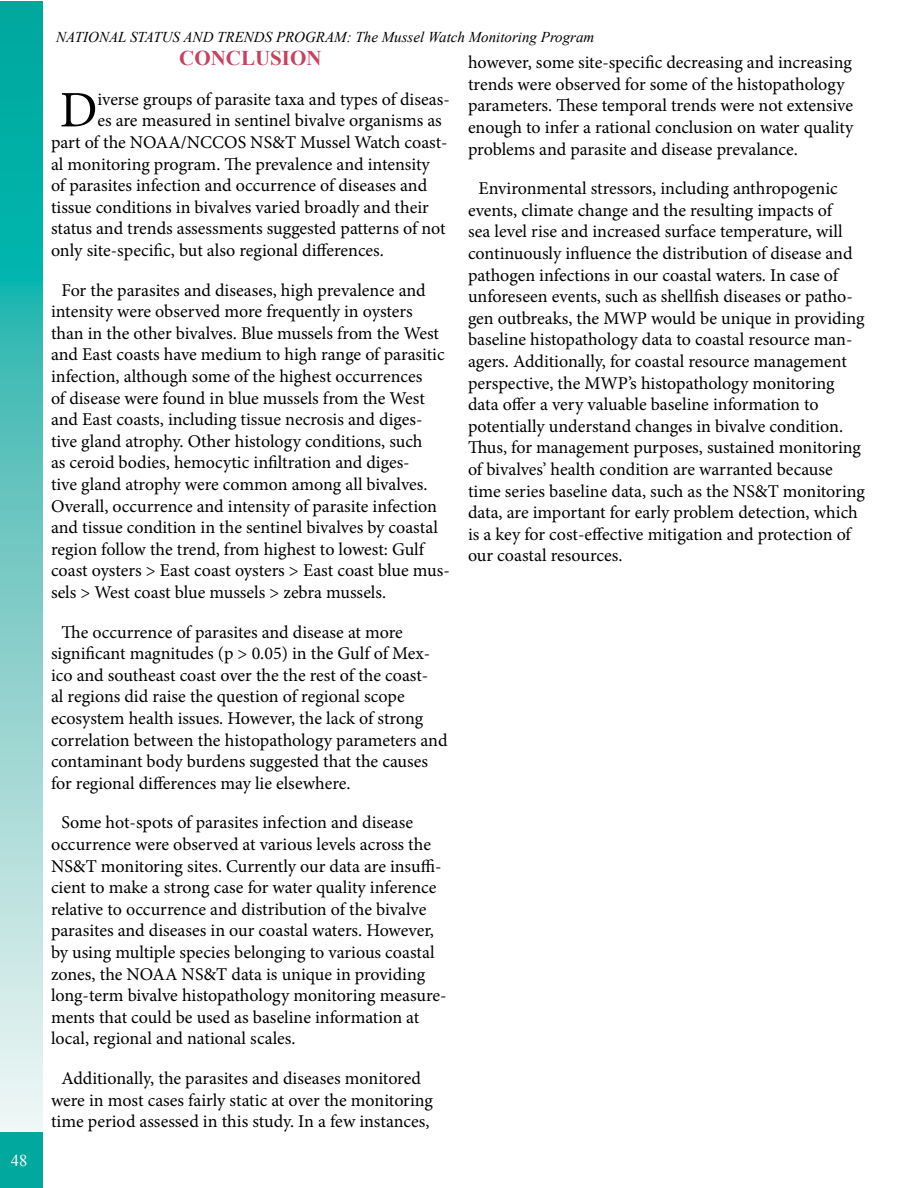
<style>
.page{position:relative;width:918px;height:1188px;background:#fff}
.page>*{position:absolute;margin:0;border:0;box-sizing:border-box;transform-origin:0 0}
.t1{font:51.3px "Minion Pro";color:#000}
.t2{font:700 21px "Times New Roman";color:#c9415f}
.t3{font:18px/21.6px "Minion Pro";letter-spacing:-.005em;color:#000}
.t4{font:16.5px "Times New Roman";color:#fff}
.t5{font:italic 15px "Times New Roman";color:#000}
</style>
<div class="page">
<svg style="left:0;top:2px;width:43px;height:1130px;background:#6ecbc5"></svg>
<div style="left:0;top:1132px;width:43px;height:56px;background:#00a89d"></div>
<p class="t4" style="left:11px;top:1150px;width:18px">48</p>
<p class="t5" style="left:56px;top:27px;width:540px">NATIONAL STATUS AND TRENDS PROGRAM: The Mussel Watch Monitoring Program</p>
<p class="t2" style="left:179px;top:44px;width:144px">CONCLUSION</p>
<p class="t1" style="left:60px;top:76px;width:39px">D</p>
<p class="t3" style="left:97px;top:88px;width:353px">iverse groups of parasite taxa and types of diseas-</p>
<p class="t3" style="left:468px;top:52px;width:387px">however, some site-specific decreasing and increasing trends were observed for some of the histopathology parameters. These temporal trends were not extensive enough to infer a rational conclusion on water quality problems and parasite and disease prevalance.</p>
<p class="t3" style="left:468px;top:178px;width:399px;text-indent:10px">Environmental stressors, including anthropogenic events, climate change and the resulting impacts of<br>sea level rise and increased surface temperature, will continuously influence the distribution of disease and pathogen infections in our coastal waters. In case of unforeseen events, such as shellfish diseases or patho&shy;gen outbreaks, the MWP would be unique in providing baseline histopathology data to coastal resource man&shy;agers. Additionally, for coastal resource management perspective, the MWP’s histopathology monitoring data offer a very valuable baseline information to potentially understand changes in bivalve condition.<br>Thus, for management purposes, sustained monitoring of bivalves’ health condition are warranted because time series baseline data, such as the NS&amp;T monitoring data, are important for early problem detection, which is a key for cost-effective mitigation and protection of our coastal resources.</p>
<p class="t3" style="left:97px;top:110px;width:346px">es are measured in sentinel bivalve organisms as</p>
<p class="t3" style="left:51px;top:132px;width:397px">part of the NOAA/NCCOS NS&amp;T Mussel Watch coast-</p>
<p class="t3" style="left:51px;top:153px;width:380px">al monitoring program. The prevalence and intensity</p>
<p class="t3" style="left:51px;top:175px;width:378px">of parasites infection and occurrence of diseases and</p>
<p class="t3" style="left:51px;top:196px;width:379px">tissue conditions in bivalves varied broadly and their</p>
<p class="t3" style="left:51px;top:218px;width:396px">status and trends assessments suggested patterns of not</p>
<p class="t3" style="left:51px;top:240px;width:334px">only site-specific, but also regional differences.</p>
<p class="t3" style="left:51px;top:279px;width:399px;text-indent:10px">For the parasites and diseases, high prevalence and intensity were observed more frequently in oysters than in the other bivalves. Blue mussels from the West and East coasts have medium to high range of parasitic infection, although some of the highest occurrences<br>of disease were found in blue mussels from the West and East coasts, including tissue necrosis and diges&shy;tive gland atrophy. Other histology conditions, such<br>as ceroid bodies, hemocytic infiltration and diges-<br>tive gland atrophy were common among all bivalves.<br>Overall, occurrence and intensity of parasite infection and tissue condition in the sentinel bivalves by coastal region follow the trend, from highest to lowest: Gulf coast oysters &gt; East coast oysters &gt; East coast blue mus&shy;sels &gt; West coast blue mussels &gt; zebra mussels.</p>
<p class="t3" style="left:51px;top:621px;width:398px;text-indent:10px">The occurrence of parasites and disease at more significant magnitudes (p &gt; 0.05) in the Gulf of Mex&shy;ico and southeast coast over the the rest of the coast-<br>al regions did raise the question of regional scope ecosystem health issues. However, the lack of strong correlation between the histopathology parameters and contaminant body burdens suggested that the causes for regional differences may lie elsewhere.</p>
<p class="t3" style="left:51px;top:812px;width:396px;text-indent:10px">Some hot-spots of parasites infection and disease occurrence were observed at various levels across the NS&amp;T monitoring sites. Currently our data are insuffi&shy;cient to make a strong case for water quality inference relative to occurrence and distribution of the bivalve parasites and diseases in our coastal waters. However, by using multiple species belonging to various coastal zones, the NOAA NS&amp;T data is unique in providing long-term bivalve histopathology monitoring measure&shy;ments that could be used as baseline information at local, regional and national scales.</p>
<p class="t3" style="left:51px;top:1068px;width:384px;text-align:center">Additionally, the parasites and diseases monitored were in most cases fairly static at over the monitoring time period assessed in this study. In a few instances,</p>
</div>
